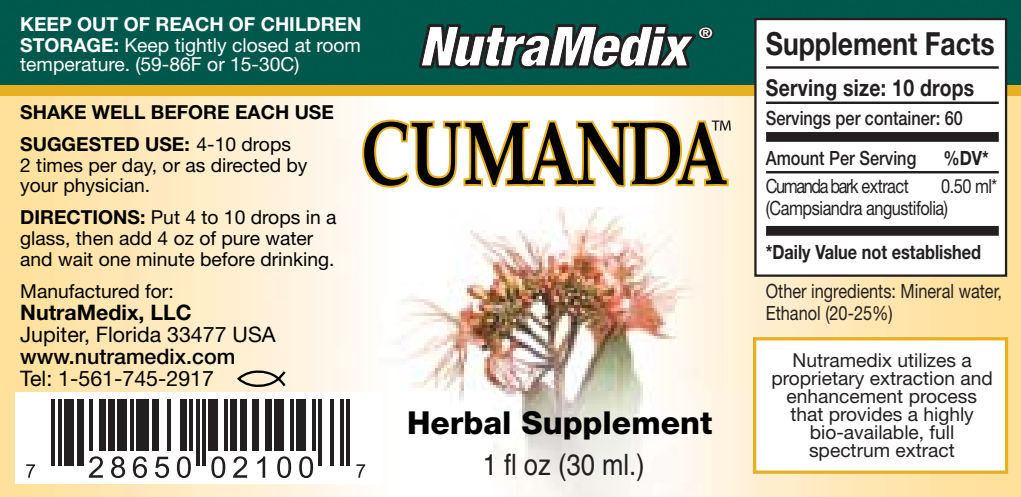
<style>
.page{position:relative;width:1021px;height:497px;background:#fff}
.page>*{position:absolute;margin:0;border:0;box-sizing:border-box;transform-origin:0 0}
.t1{font:700 32px "Helvetica Neue";color:#231f20;scale:.83 1}
.t2{font:800 31.6px "Helvetica Neue";color:#000}
.t3{font:29.6px "Helvetica";color:#231f20;scale:.87 1}
.t4{font:700 23.2px "Helvetica Neue";letter-spacing:.015em;color:#231f20;scale:.83 1}
.t5{font:21.2px "Helvetica Neue";color:#000}
.t6{font:500 21.2px "Helvetica Neue";color:#000}
.t7{font:700 21.2px "Helvetica Neue";color:#000}
.t8{font:19.6px/22px "Helvetica Neue";color:#231f20;scale:.83 1}
.t9{font:500 19.6px/40px "Helvetica Neue";color:#231f20;scale:.83 1}
.t10{font:19.6px/22px "Helvetica Neue";letter-spacing:-.03em;color:#231f20;scale:.83 1}
.t11{font:700 19.6px "Helvetica Neue";color:#231f20;scale:.83 1}
.t12{font:19.6px "Helvetica Neue";letter-spacing:-.085em;color:#231f20;scale:.83 1}
.t13{font:19.2px/20.8px "Helvetica Neue";color:#000}
.t14{font:19.2px/18px "Helvetica Neue";color:#231f20;text-align:center}
.t15{font:700 19.2px/21.6px "Helvetica Neue";color:#fff}
.t16{font:700 19.2px/32px "Helvetica Neue";color:#000}
.t17{font:19.2px "Helvetica Neue";color:#fff}
.t18{font:700 14.4px "Helvetica";color:#fff;scale:1.19 1}
.s1{font-weight:400}
.s2{font-weight:700}
</style>
<div class="page">
<img style="left:0;top:95px;width:1021px;height:402px">
<div style="left:0;top:0;width:1021px;height:85px;background:#00584d"></div>
<div style="left:0;top:85px;width:1021px;height:10px;background:#e6b020"></div>
<div style="left:755px;top:19px;width:251px;height:257px;background:#fff"></div>
<div style="left:754px;top:18px;width:253px;height:259px;border:2px solid #231f20"></div>
<div style="left:766px;top:132px;width:233px;height:10px;background:#231f20"></div>
<hr style="left:766px;top:102px;width:232px;height:2px;background:#231f20">
<hr style="left:766px;top:66px;width:232px;height:3px;background:#231f20">
<hr style="left:766px;top:171px;width:232px;height:2px;background:#231f20">
<div style="left:766px;top:226px;width:233px;height:10px;background:#231f20"></div>
<div style="left:754px;top:339px;width:252px;height:133px;background:#fff"></div>
<div style="left:753px;top:337px;width:255px;height:137px;border:3px solid #e6b020"></div>
<svg style="left:236px;top:367px;width:51px;height:24px"></svg>
<div style="left:15px;top:392px;width:366px;height:92px;background:#fff"></div>
<svg style="left:360px;top:0;width:371px;height:208px"></svg>
<svg style="left:26px;top:464px;width:9px;height:14px"></svg>
<hr style="left:52px;top:400px;width:3px;height:66px;background:#231f20">
<hr style="left:58px;top:400px;width:3px;height:66px;background:#231f20">
<div style="left:64px;top:400px;width:10px;height:66px;background:#231f20"></div>
<div style="left:77px;top:400px;width:6px;height:66px;background:#231f20"></div>
<hr style="left:89px;top:400px;width:4px;height:51px;background:#231f20">
<div style="left:99px;top:400px;width:6px;height:51px;background:#231f20"></div>
<svg style="left:89px;top:456px;width:14px;height:22px"></svg>
<div style="left:108px;top:400px;width:7px;height:51px;background:#231f20"></div>
<div style="left:118px;top:400px;width:9px;height:51px;background:#231f20"></div>
<svg style="left:111px;top:456px;width:14px;height:22px"></svg>
<hr style="left:130px;top:400px;width:3px;height:51px;background:#231f20">
<div style="left:136px;top:400px;width:13px;height:51px;background:#231f20"></div>
<svg style="left:133px;top:456px;width:14px;height:22px"></svg>
<div style="left:152px;top:400px;width:6px;height:51px;background:#231f20"></div>
<hr style="left:168px;top:400px;width:3px;height:51px;background:#231f20">
<svg style="left:155px;top:457px;width:14px;height:21px"></svg>
<div style="left:180px;top:400px;width:7px;height:51px;background:#231f20"></div>
<hr style="left:190px;top:400px;width:3px;height:51px;background:#231f20">
<svg style="left:177px;top:456px;width:14px;height:22px"></svg>
<hr style="left:196px;top:400px;width:3px;height:66px;background:#231f20">
<hr style="left:202px;top:400px;width:3px;height:66px;background:#231f20">
<div style="left:209px;top:400px;width:9px;height:51px;background:#231f20"></div>
<hr style="left:224px;top:400px;width:3px;height:51px;background:#231f20">
<svg style="left:211px;top:456px;width:14px;height:22px"></svg>
<div style="left:230px;top:400px;width:7px;height:51px;background:#231f20"></div>
<div style="left:240px;top:400px;width:6px;height:51px;background:#231f20"></div>
<svg style="left:233px;top:456px;width:14px;height:22px"></svg>
<div style="left:252px;top:400px;width:7px;height:51px;background:#231f20"></div>
<div style="left:265px;top:400px;width:6px;height:51px;background:#231f20"></div>
<svg style="left:257px;top:456px;width:8px;height:22px"></svg>
<div style="left:274px;top:400px;width:10px;height:51px;background:#231f20"></div>
<hr style="left:290px;top:400px;width:3px;height:51px;background:#231f20">
<svg style="left:277px;top:456px;width:14px;height:22px"></svg>
<div style="left:296px;top:400px;width:10px;height:51px;background:#231f20"></div>
<hr style="left:312px;top:400px;width:3px;height:51px;background:#231f20">
<svg style="left:299px;top:456px;width:14px;height:22px"></svg>
<hr style="left:318px;top:400px;width:3px;height:66px;background:#231f20">
<hr style="left:331px;top:400px;width:3px;height:66px;background:#231f20">
<hr style="left:340px;top:400px;width:3px;height:66px;background:#231f20">
<hr style="left:346px;top:400px;width:4px;height:66px;background:#231f20">
<svg style="left:356px;top:464px;width:9px;height:14px"></svg>
<p class="t15" style="left:20px;top:12px;width:343px">KEEP OUT OF REACH OF CHILDREN<br>STORAGE: <span class="s1">Keep tightly closed at room</span></p>
<p class="t17" style="left:20px;top:53px;width:281px">temperature. (59-86F or 15-30C)</p>
<p class="t16" style="left:20px;top:95px;width:315px">SHAKE WELL BEFORE EACH USE<br>SUGGESTED USE: <span class="s1">4-10 drops</span></p>
<p class="t13" style="left:20px;top:154px;width:289px">2 times per day, or as directed by your physician.</p>
<p class="t13" style="left:20px;top:207px;width:318px"><span class="s2">DIRECTIONS:</span> Put 4 to 10 drops in a glass, then add 4 oz of pure water and wait one minute before drinking.</p>
<p class="t13" style="left:20px;top:280px;width:155px">Manufactured for:</p>
<p class="t7" style="left:20px;top:299px;width:173px">NutraMedix, LLC</p>
<p class="t5" style="left:20px;top:322px;width:257px">Jupiter, Florida 33477 USA</p>
<p class="t6" style="left:20px;top:344px;width:217px">www.nutramedix.com</p>
<p class="t5" style="left:20px;top:366px;width:195px">Tel: 1-561-745-2917</p>
<p class="t18" style="left:699px;top:24px;width:12px">®</p>
<h2 class="t2" style="left:407px;top:404px;width:307px">Herbal Supplement</h2>
<h3 class="t3" style="left:483px;top:447px;width:188px">1 fl oz (30 ml.)</h3>
<h1 class="t1" style="left:766px;top:24px;width:277px">Supplement Facts</h1>
<p class="t4" style="left:766px;top:73px;width:253px">Serving size: 10 drops</p>
<p class="t9" style="left:766px;top:98px;width:239px">Servings per container: 60<br>Amount Per Serving</p>
<p class="t11" style="left:943px;top:145px;width:56px">%DV*</p>
<p class="t12" style="left:766px;top:174px;width:174px">Cumanda bark extract</p>
<p class="t10" style="left:766px;top:174px;width:280px;text-indent:175px">0.50 ml* (Campsiandra angustifolia)</p>
<p class="t11" style="left:766px;top:239px;width:261px">*Daily Value not established</p>
<p class="t8" style="left:766px;top:280px;width:286px">Other ingredients: Mineral water,<br>Ethanol (20-25%)</p>
<p class="t14" style="left:771px;top:351px;width:223px">Nutramedix utilizes a proprietary extraction and enhancement process that provides a highly bio-available, full spectrum extract</p>
</div>
